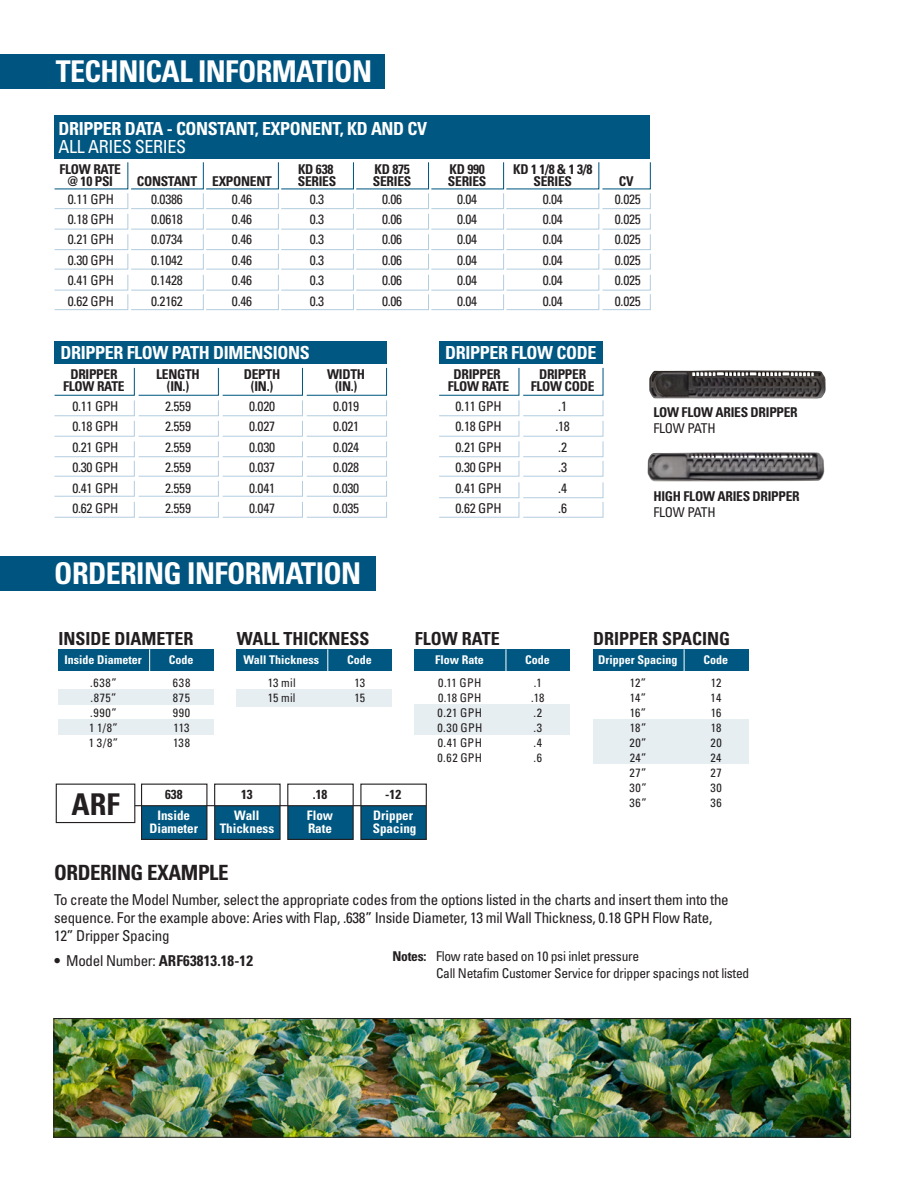
<style>
.page{position:relative;width:918px;height:1188px;background:#fff}
.page>*{position:absolute;margin:0;border:0;box-sizing:border-box;transform-origin:0 0}
.t1{font:700 condensed 30px "Univers LT Std";letter-spacing:-.02em;color:#fff}
.t2{font:700 condensed 30px "Univers LT Std";color:#231f20}
.t3{font:700 condensed 21px "Univers LT Std";letter-spacing:-.02em;color:#231f20}
.t4{font:700 condensed 18px/18px "Univers LT Std";letter-spacing:-.02em;color:#fff}
.t5{font:700 condensed 18px "Univers LT Std";color:#231f20}
.t6{font:condensed 15px/18px "Univers LT Std";letter-spacing:-.02em;color:#231f20}
.t7{font:700 condensed 15px "Univers LT Std";letter-spacing:.01em;color:#231f20}
.t8{font:condensed 13.5px/20.5px "Univers LT Std";letter-spacing:-.02em;color:#231f20;text-align:justify}
.t9{font:700 condensed 13.5px/12px "Univers LT Std";letter-spacing:-.02em;color:#231f20;text-align:center}
.t10{font:700 condensed 13.05px/13px "Univers LT Std";color:#fff;text-align:center}
.t11{font:700 condensed 13.05px "Univers LT Std";color:#231f20}
.t12{font:condensed 12px/15px "Univers LT Std";letter-spacing:.03em;color:#231f20;text-align:justify}
.t13{font:700 condensed 12px "Univers LT Std";color:#fff}
.t14{font:condensed 12px/15px "Univers LT Std";letter-spacing:.06em;color:#231f20}
.s1{font-weight:400}
.s2{font-weight:700}
</style>
<div class="page">
<div style="left:0;top:556px;width:375px;height:35px;background:#005480"></div>
<div style="left:59px;top:689px;width:155px;height:16px;background:#e6eef2"></div>
<div style="left:59px;top:719px;width:155px;height:16px;background:#e6eef2"></div>
<div style="left:59px;top:649px;width:155px;height:22px;background:#005882"></div>
<svg style="left:149px;top:649px;width:1px;height:22px"></svg>
<div style="left:56px;top:784px;width:79px;height:39px;border:1px solid #231f20"></div>
<div style="left:142px;top:806px;width:65px;height:33px;background:#005882"></div>
<div style="left:215px;top:806px;width:65px;height:33px;background:#005882"></div>
<div style="left:289px;top:806px;width:64px;height:33px;background:#005882"></div>
<div style="left:362px;top:806px;width:64px;height:33px;background:#005882"></div>
<div style="left:141px;top:784px;width:66px;height:56px;border:1px solid #231f20"></div>
<div style="left:214px;top:784px;width:67px;height:56px;border:1px solid #231f20"></div>
<div style="left:287px;top:784px;width:67px;height:56px;border:1px solid #231f20"></div>
<div style="left:360px;top:784px;width:67px;height:56px;border:1px solid #231f20"></div>
<hr style="left:135px;top:805px;width:291px;height:1px;background:#231f20">
<div style="left:55px;top:115px;width:595px;height:43px;background:#005882"></div>
<svg style="left:54px;top:162px;width:597px;height:149px"></svg>
<div style="left:0;top:54px;width:384px;height:35px;background:#005480"></div>
<div style="left:237px;top:689px;width:155px;height:17px;background:#e6eef2"></div>
<div style="left:237px;top:649px;width:155px;height:22px;background:#005882"></div>
<svg style="left:327px;top:649px;width:1px;height:22px"></svg>
<div style="left:415px;top:704px;width:155px;height:31px;background:#e6eef2"></div>
<div style="left:415px;top:649px;width:155px;height:22px;background:#005882"></div>
<svg style="left:506px;top:649px;width:1px;height:22px"></svg>
<div style="left:593px;top:719px;width:155px;height:45px;background:#e6eef2"></div>
<div style="left:593px;top:649px;width:155px;height:22px;background:#005882"></div>
<svg style="left:684px;top:649px;width:1px;height:22px"></svg>
<img style="left:56px;top:1020px;width:793px;height:116px">
<div style="left:54px;top:1018px;width:797px;height:120px;border:1px solid #231f20"></div>
<img style="left:648px;top:452px;width:177px;height:29px">
<img style="left:649px;top:370px;width:177px;height:29px">
<svg style="left:439px;top:367px;width:165px;height:151px"></svg>
<div style="left:439px;top:341px;width:164px;height:22px;background:#005882"></div>
<svg style="left:54px;top:367px;width:334px;height:151px"></svg>
<div style="left:55px;top:341px;width:332px;height:22px;background:#005882"></div>
<p class="t1" style="left:56px;top:53px;width:318px">TECHNICAL INFORMATION</p>
<p class="t4" style="left:59px;top:120px;width:370px">DRIPPER DATA - CONSTANT, EXPONENT, KD AND CV<br><span class="s1">ALL ARIES SERIES</span></p>
<p class="t9" style="left:59px;top:163px;width:63px">FLOW RATE @ 10 PSI</p>
<p class="t8" style="left:68px;top:188px;width:48px">0.11 GPH 0.18 GPH 0.21 GPH 0.30 GPH 0.41 GPH 0.62 GPH</p>
<p class="t9" style="left:298px;top:163px;width:40px;text-align:left">KD 638<br>SERIES</p>
<p class="t8" style="left:310px;top:188px;width:16px">0.3<br>0.3<br>0.3<br>0.3<br>0.3<br>0.3</p>
<p class="t9" style="left:373px;top:163px;width:40px;text-align:left">KD 875<br>SERIES</p>
<p class="t8" style="left:382px;top:188px;width:22px">0.06<br>0.06<br>0.06<br>0.06<br>0.06<br>0.06</p>
<p class="t9" style="left:137px;top:172px;width:62px;line-height:18px">CONSTANT<br><span class="s1">0.0386</span></p>
<p class="t8" style="left:151px;top:209px;width:33px">0.0618<br>0.0734<br>0.1042<br>0.1428<br>0.2162</p>
<p class="t9" style="left:212px;top:172px;width:61px;line-height:18px">EXPONENT<br><span class="s1">0.46</span></p>
<p class="t8" style="left:232px;top:209px;width:22px">0.46<br>0.46<br>0.46<br>0.46<br>0.46</p>
<p class="t4" style="left:61px;top:343px;width:251px">DRIPPER FLOW PATH DIMENSIONS</p>
<p class="t9" style="left:63px;top:368px;width:63px">DRIPPER<br>FLOW RATE</p>
<p class="t8" style="left:72px;top:395px;width:48px">0.11 GPH 0.18 GPH 0.21 GPH 0.30 GPH 0.41 GPH 0.62 GPH</p>
<p class="t9" style="left:156px;top:368px;width:45px">LENGTH (IN.)</p>
<p class="t8" style="left:165px;top:395px;width:27px">2.559<br>2.559<br>2.559<br>2.559<br>2.559<br>2.559</p>
<p class="t9" style="left:244px;top:368px;width:38px">DEPTH (IN.)</p>
<p class="t8" style="left:249px;top:395px;width:27px">0.020<br>0.027<br>0.030<br>0.037<br>0.041<br>0.047</p>
<p class="t9" style="left:327px;top:368px;width:39px">WIDTH (IN.)</p>
<p class="t8" style="left:333px;top:395px;width:27px">0.019<br>0.021<br>0.024<br>0.028<br>0.030<br>0.035</p>
<p class="t9" style="left:448px;top:163px;width:40px;text-align:left">KD 990<br>SERIES</p>
<p class="t8" style="left:457px;top:188px;width:22px">0.04<br>0.04<br>0.04<br>0.04<br>0.04<br>0.04</p>
<p class="t9" style="left:513px;top:163px;width:81px">KD 1 1/8 &amp; 1 3/8<br>SERIES</p>
<p class="t8" style="left:543px;top:188px;width:22px">0.04<br>0.04<br>0.04<br>0.04<br>0.04<br>0.04</p>
<p class="t4" style="left:445px;top:343px;width:153px">DRIPPER FLOW CODE</p>
<p class="t9" style="left:448px;top:368px;width:63px">DRIPPER<br>FLOW RATE</p>
<p class="t8" style="left:456px;top:395px;width:48px">0.11 GPH 0.18 GPH 0.21 GPH 0.30 GPH 0.41 GPH 0.62 GPH</p>
<p class="t9" style="left:531px;top:368px;width:65px">DRIPPER<br>FLOW CODE</p>
<p class="t8" style="left:555px;top:395px;width:16px;text-align:left">.1 .18 .2 .3 .4 .6</p>
<p class="t1" style="left:54px;top:555px;width:308px">ORDERING INFORMATION</p>
<p class="t8" style="left:615px;top:172px;width:27px;line-height:18px;text-align:center"><span class="s2">CV<br></span>0.025</p>
<p class="t8" style="left:615px;top:209px;width:27px">0.025<br>0.025<br>0.025<br>0.025<br>0.025</p>
<p class="t9" style="left:653px;top:406px;width:146px">LOW FLOW ARIES DRIPPER</p>
<p class="t8" style="left:653px;top:418px;width:64px">FLOW PATH</p>
<p class="t9" style="left:653px;top:490px;width:148px">HIGH FLOW ARIES DRIPPER</p>
<p class="t8" style="left:653px;top:502px;width:64px">FLOW PATH</p>
<p class="t5" style="left:59px;top:628px;width:137px">INSIDE DIAMETER</p>
<p class="t14" style="left:89px;top:675px;width:31px">.638” .875” .990”<br>1 1/8”<br>1 3/8”</p>
<p class="t12" style="left:173px;top:675px;width:19px">638<br>875<br>990<br>113<br>138</p>
<p class="t13" style="left:65px;top:653px;width:79px">Inside Diameter</p>
<p class="t13" style="left:169px;top:653px;width:26px">Code</p>
<p class="t5" style="left:237px;top:628px;width:134px">WALL THICKNESS</p>
<p class="t12" style="left:268px;top:675px;width:29px">13 mil<br>15 mil</p>
<p class="t12" style="left:354px;top:675px;width:12px">13<br>15</p>
<p class="t13" style="left:244px;top:653px;width:77px">Wall Thickness</p>
<p class="t13" style="left:347px;top:653px;width:26px">Code</p>
<p class="t5" style="left:415px;top:628px;width:86px">FLOW RATE</p>
<p class="t12" style="left:437px;top:675px;width:47px">0.11 GPH 0.18 GPH 0.21 GPH 0.30 GPH 0.41 GPH 0.62 GPH</p>
<p class="t12" style="left:531px;top:675px;width:15px;text-align:left">.1 .18 .2 .3 .4 .6</p>
<p class="t13" style="left:435px;top:653px;width:50px">Flow Rate</p>
<p class="t13" style="left:525px;top:653px;width:26px">Code</p>
<p class="t2" style="left:71px;top:786px;width:50px">ARF</p>
<p class="t11" style="left:165px;top:787px;width:19px">638</p>
<p class="t10" style="left:149px;top:809px;width:50px">Inside<br>Diameter</p>
<p class="t11" style="left:241px;top:787px;width:13px">13</p>
<p class="t10" style="left:220px;top:809px;width:56px">Wall<br>Thickness</p>
<p class="t11" style="left:313px;top:787px;width:16px">.18</p>
<p class="t10" style="left:307px;top:809px;width:28px;text-align:left">Flow<br>Rate</p>
<p class="t11" style="left:385px;top:787px;width:17px">-12</p>
<p class="t10" style="left:373px;top:809px;width:45px;text-align:left">Dripper<br>Spacing</p>
<p class="t5" style="left:593px;top:628px;width:139px">DRIPPER SPACING</p>
<p class="t12" style="left:629px;top:675px;width:19px">12” 14” 16” 18” 20” 24” 27” 30” 36”</p>
<p class="t12" style="left:710px;top:675px;width:13px">12<br>14<br>16<br>18<br>20<br>24<br>27<br>30<br>36</p>
<p class="t13" style="left:598px;top:653px;width:81px">Dripper Spacing</p>
<p class="t13" style="left:703px;top:653px;width:26px">Code</p>
<p class="t3" style="left:54px;top:860px;width:176px">ORDERING EXAMPLE</p>
<p class="t6" style="left:54px;top:890px;width:676px">To create the Model Number, select the appropriate codes from the options listed in the charts and insert them into the sequence. For the example above: Aries with Flap, .638” Inside Diameter, 13 mil Wall Thickness, 0.18 GPH Flow Rate,<br>12” Dripper Spacing</p>
<p class="t7" style="left:54px;top:951px;width:200px">• <span class="s1">Model Number:</span> ARF63813.18-12</p>
<p class="t8" style="left:393px;top:946px;width:248px"><span class="s2">Notes:</span> Flow rate based on 10 psi inlet pressure</p>
<p class="t8" style="left:436px;top:962px;width:315px">Call Netafim Customer Service for dripper spacings not listed</p>
</div>
